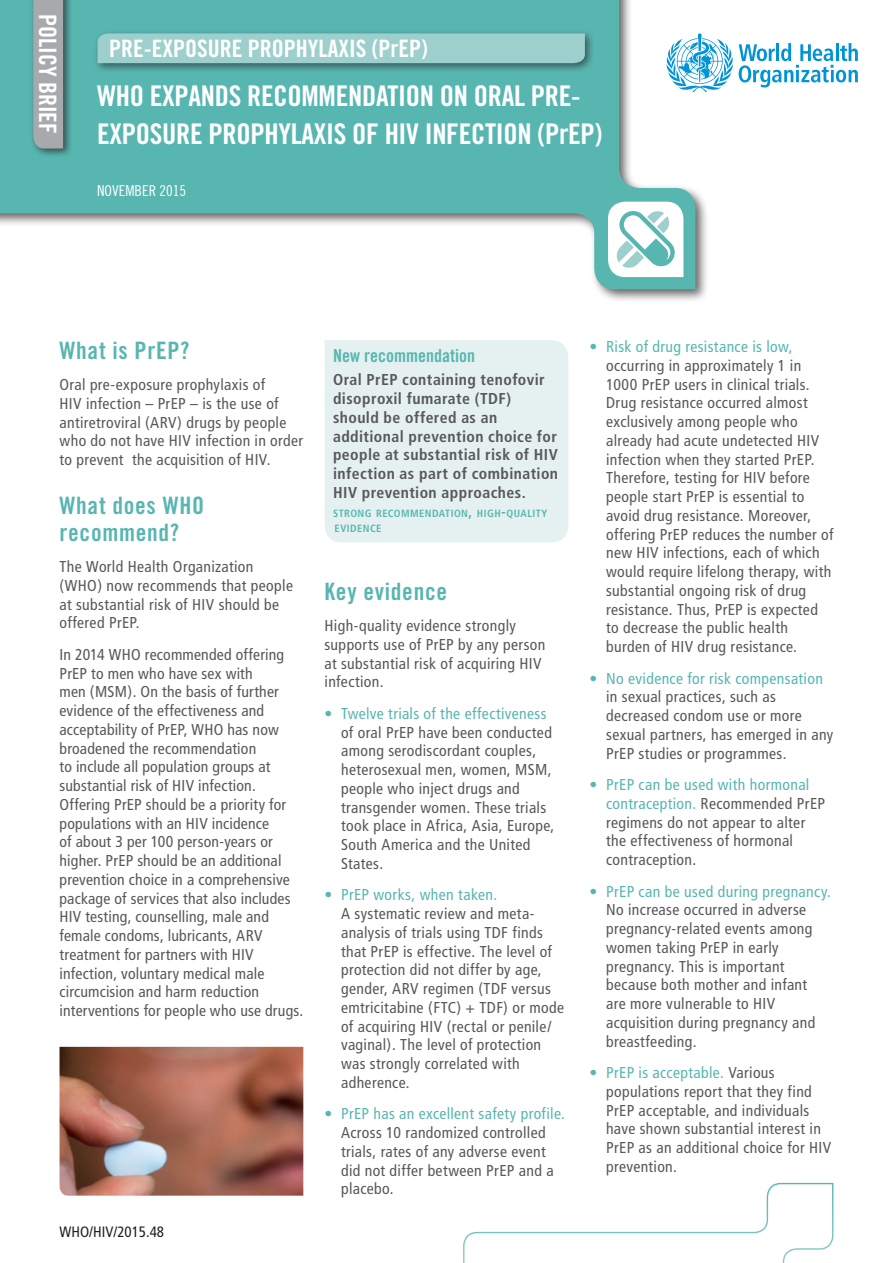
<style>
.page{position:relative;width:893px;height:1263px;background:#fff}
.page>*{position:absolute;margin:0;border:0;box-sizing:border-box;transform-origin:0 0}
.t1{font:28.5px/37.5px "Trade Gothic Bold Cond Twenty";letter-spacing:-.01em;color:#fff}
.t2{font:24px "Trade Gothic Bold Cond Twenty";color:#fff}
.Body_text{font:24px/27px "Trade Gothic Bold Cond Twenty";letter-spacing:.03em;color:#58b6b1}
.Level_1_1_title__Sec{font:24px "Trade Gothic Bold Cond Twenty";letter-spacing:.03em;color:#58b6b1}
.t3{font:18px "Trade Gothic Bold Cond Twenty";color:#58b6b1}
.Body_bullet_level_1{font:condensed 15.75px/18.8px "Frutiger";letter-spacing:.02em;color:#57585a}
.Body_text-2{font:condensed 15.75px/18.8px "Frutiger";letter-spacing:.015em;color:#57585a}
.t4{font:700 condensed 15.75px/18.8px "Frutiger";letter-spacing:.025em;color:#57585a}
.t5{font:condensed 15px "Frutiger";color:#231f20}
.t6{font:15px "Trade Gothic Cond Eighteen";color:#fff}
.t7{font:700 condensed 10.5px/15px "Frutiger";letter-spacing:.04em;color:#58b6b1}
.s1{font-size:15px}
.s2{color:#58b6b1}
</style>
<div class="page">
<div style="left:0;top:0;width:709px;height:303px;background:#231f20;opacity:.7"></div>
<svg style="left:0;top:0;width:695px;height:289px;fill:#58b6b1"></svg>
<svg style="left:463px;top:1182px;width:371px;height:81px"></svg>
<div style="left:29px;top:0;width:44px;height:159px;background:#231f20;opacity:.7"></div>
<div style="left:33px;top:0;width:30px;height:148px;background:#a8a9ad"></div>
<div style="left:93px;top:29px;width:502px;height:44px;background:#231f20;opacity:.6"></div>
<div style="left:98px;top:33px;width:487px;height:30px;background:#9dcfcd"></div>
<svg style="left:666px;top:33px;width:192px;height:59px"></svg>
<img style="left:60px;top:1047px;width:243px;height:149px">
<div style="left:325px;top:340px;width:243px;height:202px;background:#e5f1f0"></div>
<svg style="left:608px;top:202px;width:75px;height:75px"></svg>
<p class="t2" style="left:62px;top:14px;width:122px;rotate:90deg">POLICY BRIEF</p>
<p class="t2" style="left:109px;top:34px;width:320px">PRE-EXPOSURE PROPHYLAXIS (PrEP)</p>
<p class="t1" style="left:97px;top:77px;width:507px">WHO EXPANDS RECOMMENDATION ON ORAL PRE-<br>EXPOSURE PROPHYLAXIS OF HIV INFECTION (PrEP)</p>
<p class="t6" style="left:97px;top:182px;width:91px">NOVEMBER 2015</p>
<p class="Level_1_1_title__Sec" style="left:60px;top:335px;width:131px">What is PrEP?</p>
<p class="Body_text-2" style="left:60px;top:375px;width:245px">Oral pre-exposure prophylaxis of<br>HIV infection – PrEP – is the use of antiretroviral (ARV) drugs by people who do not have HIV infection in order to prevent the acquisition of HIV.</p>
<p class="Body_text" style="left:60px;top:491px;width:146px">What does WHO recommend?</p>
<p class="Body_text-2" style="left:60px;top:557px;width:235px">The World Health Organization (WHO) now recommends that people at substantial risk of HIV should be offered PrEP.</p>
<p class="Body_text-2" style="left:60px;top:645px;width:245px">In 2014 WHO recommended offering PrEP to men who have sex with<br>men (MSM). On the basis of further evidence of the effectiveness and acceptability of PrEP, WHO has now broadened the recommendation<br>to include all population groups at substantial risk of HIV infection.<br>Offering PrEP should be a priority for populations with an HIV incidence<br>of about 3 per 100 person-years or higher. PrEP should be an additional prevention choice in a comprehensive package of services that also includes HIV testing, counselling, male and female condoms, lubricants, ARV treatment for partners with HIV infection, voluntary medical male circumcision and harm reduction interventions for people who use drugs.</p>
<p class="t5" style="left:60px;top:1223px;width:106px">WHO/HIV/2015.48</p>
<p class="t3" style="left:333px;top:345px;width:143px">New recommendation</p>
<p class="t4" style="left:333px;top:371px;width:226px">Oral PrEP containing tenofovir disoproxil fumarate (TDF) should be offered as an additional prevention choice for people at substantial risk of HIV infection as part of combination<br>HIV prevention approaches.</p>
<p class="t7" style="left:333px;top:506px;width:216px">STRONG RECOMMENDATION<span class="s1">,</span> HIGH<span class="s1">-</span>QUALITY<br>EVIDENCE</p>
<p class="Body_text" style="left:325px;top:577px;width:124px">Key evidence</p>
<p class="Body_text-2" style="left:325px;top:616px;width:222px">High-quality evidence strongly supports use of PrEP by any person at substantial risk of acquiring HIV infection.</p>
<p class="Body_bullet_level_1" style="left:341px;top:704px;width:215px;text-indent:-16px"><span class="s2">• Twelve trials of the effectiveness </span>of oral PrEP have been conducted among serodiscordant couples, heterosexual men, women, MSM, people who inject drugs and transgender women. These trials took place in Africa, Asia, Europe,<br>South America and the United<br>States.</p>
<p class="Body_bullet_level_1" style="left:341px;top:886px;width:225px;text-indent:-16px"><span class="s2">• PrEP works, when taken.<br></span>A systematic review and meta&shy;analysis of trials using TDF finds that PrEP is effective. The level of protection did not differ by age, gender, ARV regimen (TDF versus emtricitabine (FTC) + TDF) or mode of acquiring HIV (rectal or penile/ vaginal). The level of protection was strongly correlated with adherence.</p>
<p class="Body_bullet_level_1" style="left:341px;top:1105px;width:225px;text-indent:-16px"><span class="s2">• PrEP has an excellent safety profile.<br></span>Across 10 randomized controlled trials, rates of any adverse event did not differ between PrEP and a placebo.</p>
<p class="Body_bullet_level_1" style="left:606px;top:337px;width:229px;text-indent:-16px"><span class="s2">• Risk of drug resistance is low, </span>occurring in approximately 1 in 1000 PrEP users in clinical trials.<br>Drug resistance occurred almost exclusively among people who already had acute undetected HIV infection when they started PrEP.<br>Therefore, testing for HIV before people start PrEP is essential to avoid drug resistance. Moreover, offering PrEP reduces the number of new HIV infections, each of which would require lifelong therapy, with substantial ongoing risk of drug resistance. Thus, PrEP is expected to decrease the public health burden of HIV drug resistance.</p>
<p class="Body_bullet_level_1" style="left:606px;top:669px;width:229px;text-indent:-16px"><span class="s2">• No evidence for risk compensation </span>in sexual practices, such as decreased condom use or more sexual partners, has emerged in any<br>PrEP studies or programmes.</p>
<p class="Body_bullet_level_1" style="left:606px;top:775px;width:220px;text-indent:-16px"><span class="s2">• PrEP can be used with hormonal contraception.</span> Recommended PrEP regimens do not appear to alter the effectiveness of hormonal contraception.</p>
<p class="Body_bullet_level_1" style="left:606px;top:882px;width:226px;text-indent:-16px"><span class="s2">• PrEP can be used during pregnancy.<br></span>No increase occurred in adverse pregnancy-related events among women taking PrEP in early pregnancy. This is important because both mother and infant<br>are more vulnerable to HIV acquisition during pregnancy and breastfeeding.</p>
<p class="Body_bullet_level_1" style="left:606px;top:1063px;width:227px;text-indent:-16px"><span class="s2">• PrEP is acceptable.</span> Various populations report that they find<br>PrEP acceptable, and individuals have shown substantial interest in<br>PrEP as an additional choice for HIV prevention.</p>
</div>
